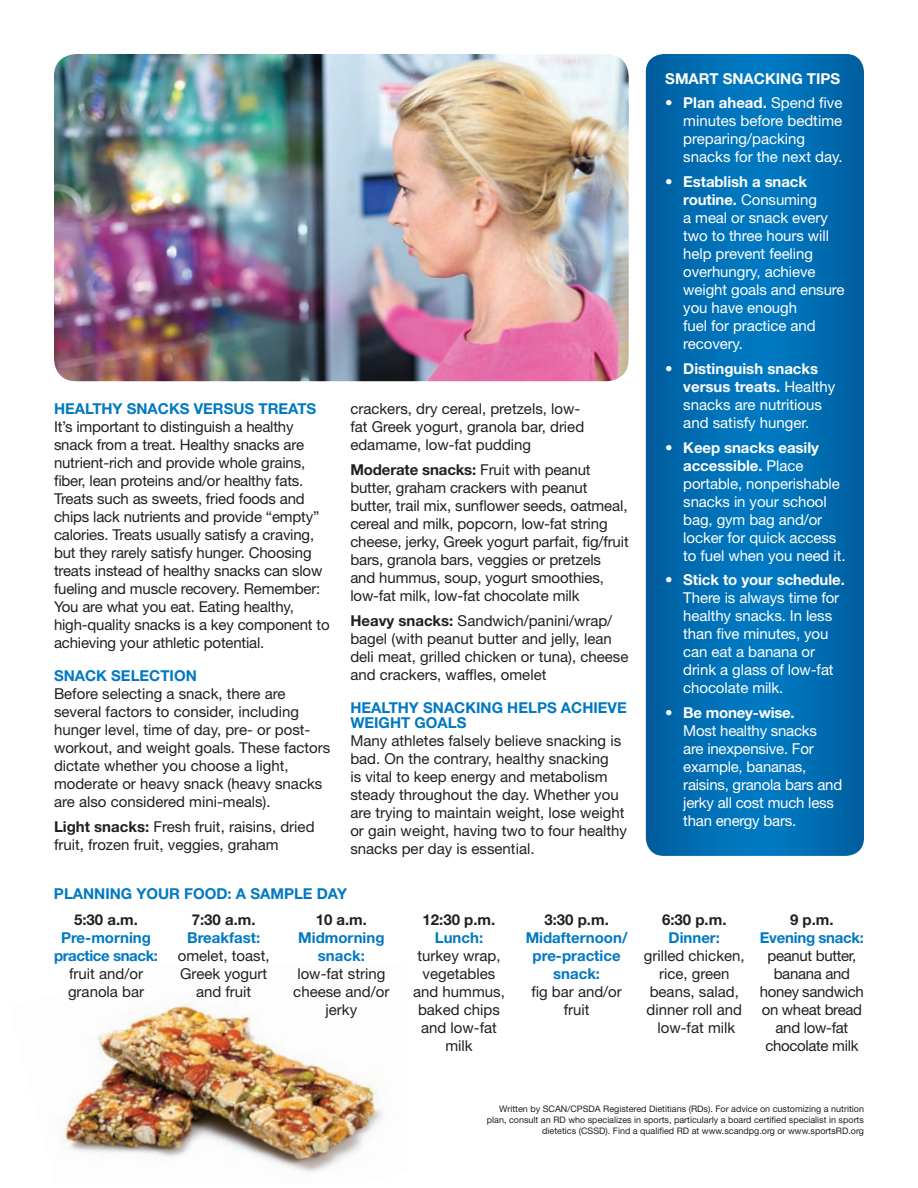
<style>
.page{position:relative;width:918px;height:1188px;background:#fff}
.page>*{position:absolute;margin:0;border:0;box-sizing:border-box;transform-origin:0 0}
.t1{font:15px/18px "Helvetica Neue LT Std";color:#231f20}
.t2{font:15px/18px "Helvetica Neue LT Std";letter-spacing:-.005em;color:#fff}
.t3{font:700 15px/18px "Helvetica Neue LT Std";color:#0079c2;text-align:center}
.t4{font:15px/18px "Helvetica Neue LT Std";letter-spacing:-.02em;color:#231f20;text-align:center}
.t5{font:700 15px "Helvetica Neue LT Std";color:#231f20}
.t6{font:700 15px/18px "Helvetica Neue LT Std";letter-spacing:-.025em;color:#0079c2;text-align:center}
.t7{font:700 15px "Helvetica Neue LT Std";color:#fff}
.t8{font:700 15px "Helvetica Neue LT Std";letter-spacing:-.02em;color:#0079c2}
.t9{font:9px/10.8px "Helvetica Neue LT Std";color:#231f20;text-align:right}
.s1{font-weight:700}
</style>
<div class="page">
<img style="left:61px;top:1003px;width:322px;height:169px">
<svg style="left:646px;top:54px;width:218px;height:802px;background:#006db2"></svg>
<img style="left:54px;top:54px;width:575px;height:327px">
<p class="t3" style="left:54px;top:400px;width:264px">HEALTHY SNACKS VERSUS TREATS</p>
<p class="t1" style="left:54px;top:418px;width:277px">It’s important to distinguish a healthy snack from a treat. Healthy snacks are nutrient-rich and provide whole grains, fiber, lean proteins and/or healthy fats.<br>Treats such as sweets, fried foods and chips lack nutrients and provide “empty” calories. Treats usually satisfy a craving, but they rarely satisfy hunger. Choosing treats instead of healthy snacks can slow fueling and muscle recovery. Remember:<br>You are what you eat. Eating healthy, high-quality snacks is a key component to achieving your athletic potential.</p>
<p class="t3" style="left:54px;top:667px;width:144px">SNACK SELECTION</p>
<p class="t1" style="left:54px;top:685px;width:278px">Before selecting a snack, there are several factors to consider, including hunger level, time of day, pre- or post&shy;workout, and weight goals. These factors dictate whether you choose a light, moderate or heavy snack (heavy snacks are also considered mini-meals).</p>
<p class="t1" style="left:54px;top:817px;width:262px"><span class="s1">Light snacks:</span> Fresh fruit, raisins, dried fruit, frozen fruit, veggies, graham</p>
<p class="t1" style="left:350px;top:400px;width:235px">crackers, dry cereal, pretzels, low&shy;fat Greek yogurt, granola bar, dried edamame, low-fat pudding</p>
<p class="t1" style="left:350px;top:460px;width:280px"><span class="s1">Moderate snacks:</span> Fruit with peanut butter, graham crackers with peanut butter, trail mix, sunflower seeds, oatmeal, cereal and milk, popcorn, low-fat string cheese, jerky, Greek yogurt parfait, fig/fruit bars, granola bars, veggies or pretzels and hummus, soup, yogurt smoothies, low-fat milk, low-fat chocolate milk</p>
<p class="t1" style="left:350px;top:611px;width:280px"><span class="s1">Heavy snacks:</span> Sandwich/panini/wrap/ bagel (with peanut butter and jelly, lean deli meat, grilled chicken or tuna), cheese and crackers, waffles, omelet</p>
<p class="t3" style="left:350px;top:700px;width:278px;line-height:15px;text-align:left">HEALTHY SNACKING HELPS ACHIEVE<br>WEIGHT GOALS</p>
<p class="t1" style="left:350px;top:731px;width:278px">Many athletes falsely believe snacking is bad. On the contrary, healthy snacking<br>is vital to keep energy and metabolism steady throughout the day. Whether you are trying to maintain weight, lose weight or gain weight, having two to four healthy snacks per day is essential.</p>
<p class="t3" style="left:54px;top:885px;width:295px">PLANNING YOUR FOOD: A SAMPLE DAY</p>
<p class="t5" style="left:74px;top:910px;width:65px">5:30 a.m.</p>
<p class="t6" style="left:54px;top:928px;width:106px">Pre-morning practice snack:</p>
<p class="t1" style="left:68px;top:964px;width:78px">fruit and/or granola bar</p>
<p class="t5" style="left:192px;top:910px;width:65px">7:30 a.m.</p>
<p class="t3" style="left:187px;top:928px;width:75px">Breakfast:</p>
<p class="t1" style="left:178px;top:946px;width:93px;text-align:center">omelet, toast,<br>Greek yogurt and fruit</p>
<p class="t5" style="left:316px;top:910px;width:53px">10 a.m.</p>
<p class="t3" style="left:298px;top:928px;width:88px">Midmorning snack:</p>
<p class="t1" style="left:293px;top:964px;width:98px;text-align:center">low-fat string cheese and/or jerky</p>
<p class="t5" style="left:423px;top:910px;width:74px">12:30 p.m.</p>
<p class="t3" style="left:435px;top:928px;width:50px">Lunch:</p>
<p class="t1" style="left:413px;top:946px;width:93px;text-align:center">turkey wrap, vegetables and hummus, baked chips and low-fat milk</p>
<p class="t5" style="left:544px;top:910px;width:66px">3:30 p.m.</p>
<p class="t3" style="left:526px;top:928px;width:103px">Midafternoon/ pre-practice snack:</p>
<p class="t1" style="left:531px;top:982px;width:92px;text-align:center">fig bar and/or fruit</p>
<p class="t7" style="left:665px;top:69px;width:177px">SMART SNACKING TIPS</p>
<p class="t2" style="left:683px;top:94px;width:161px;text-indent:-18px">• <span class="s1">Plan ahead.</span> Spend five minutes before bedtime preparing/packing snacks for the next day.</p>
<p class="t2" style="left:683px;top:173px;width:163px;text-indent:-18px">• <span class="s1">Establish a snack routine.</span> Consuming<br>a meal or snack every two to three hours will help prevent feeling overhungry, achieve weight goals and ensure you have enough<br>fuel for practice and recovery.</p>
<p class="t2" style="left:683px;top:359px;width:153px;text-indent:-18px">• <span class="s1">Distinguish snacks versus treats.</span> Healthy snacks are nutritious and satisfy hunger.</p>
<p class="t2" style="left:683px;top:438px;width:164px;text-indent:-18px">• <span class="s1">Keep snacks easily accessible.</span> Place portable, nonperishable snacks in your school bag, gym bag and/or locker for quick access to fuel when you need it.</p>
<p class="t2" style="left:683px;top:571px;width:163px;text-indent:-18px">• <span class="s1">Stick to your schedule.<br></span>There is always time for healthy snacks. In less than five minutes, you can eat a banana or drink a glass of low-fat chocolate milk.</p>
<p class="t2" style="left:683px;top:704px;width:161px;text-indent:-18px">• <span class="s1">Be money-wise.<br></span>Most healthy snacks<br>are inexpensive. For example, bananas, raisins, granola bars and jerky all cost much less than energy bars.</p>
<p class="t5" style="left:662px;top:910px;width:66px">6:30 p.m.</p>
<p class="t3" style="left:669px;top:928px;width:53px">Dinner:</p>
<p class="t1" style="left:644px;top:946px;width:102px;text-align:center">grilled chicken, rice, green beans, salad, dinner roll and low-fat milk</p>
<p class="t5" style="left:790px;top:910px;width:45px">9 p.m.</p>
<p class="t8" style="left:760px;top:928px;width:106px">Evening snack:</p>
<p class="t4" style="left:760px;top:946px;width:106px">peanut butter, banana and honey sandwich on wheat bread and low-fat chocolate milk</p>
<p class="t9" style="left:487px;top:1103px;width:379px">Written by SCAN/CPSDA Registered Dietitians (RDs). For advice on customizing a nutrition plan, consult an RD who specializes in sports, particularly a board certified specialist in sports dietetics (CSSD). Find a qualified RD at www.scandpg.org or www.sportsRD.org</p>
</div>
